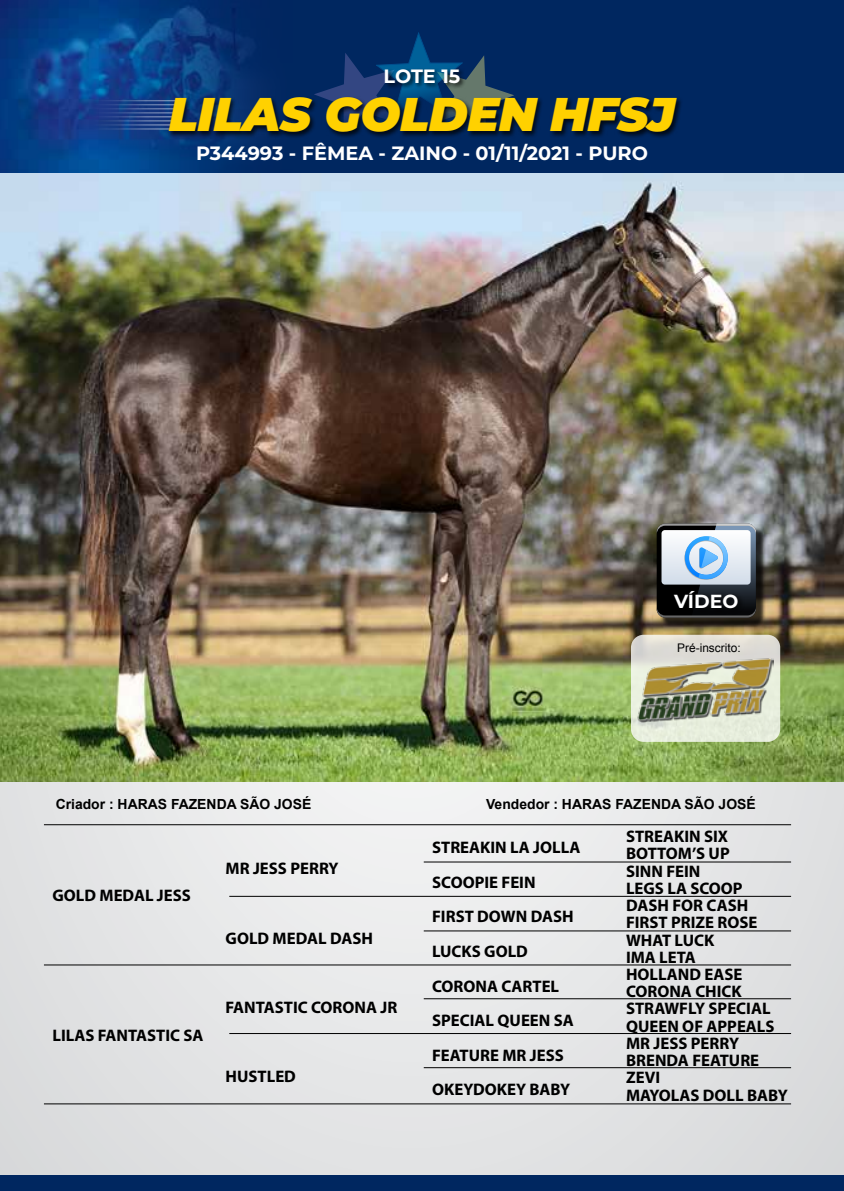
<style>
.page{position:relative;width:844px;height:1191px;background:#fff}
.page>*{position:absolute;margin:0;border:0;box-sizing:border-box;transform-origin:0 0}
.t1{font:italic 900 47.25px "Montserrat";letter-spacing:-.01em;color:#ffd100}
.t2{font:700 19.25px "Montserrat";color:#fff}
.t3{font:700 18.9px "Montserrat";color:#fff}
.t4{font:700 16.8px/17.2px "Myriad Pro";color:#000}
.t5{font:700 14px "Arial";color:#000}
.t6{font:11.9px "Arial";color:#000}
</style>
<div class="page">
<svg style="left:843px;top:0;width:1px;height:1191px"></svg>
<div style="left:0;top:0;width:843px;height:1191px;background:#e4e4e6"></div>
<div style="left:0;top:0;width:843px;height:174px;background:#002760"></div>
<img style="left:0;top:0;width:292px;height:174px">
<div style="left:0;top:1175px;width:843px;height:16px;background:#002760"></div>
<img style="left:0;top:174px;width:843px;height:607px">
<hr style="left:44px;top:824px;width:746px;height:1px;background:#000">
<hr style="left:44px;top:964px;width:746px;height:1px;background:#000">
<hr style="left:229px;top:896px;width:561px;height:1px;background:#000">
<hr style="left:229px;top:1033px;width:561px;height:1px;background:#000">
<hr style="left:423px;top:861px;width:367px;height:1px;background:#000">
<hr style="left:423px;top:930px;width:367px;height:1px;background:#000">
<hr style="left:423px;top:998px;width:367px;height:1px;background:#000">
<hr style="left:423px;top:1067px;width:367px;height:1px;background:#000">
<hr style="left:44px;top:1103px;width:746px;height:1px;background:#000">
<svg style="left:314px;top:33px;width:200px;height:63px"></svg>
<div style="left:384px;top:68px;width:82px;height:21px;background:#000;opacity:.75"></div>
<svg style="left:630px;top:635px;width:150px;height:107px"></svg>
<img style="left:636px;top:656px;width:137px;height:66px">
<svg style="left:89px;top:100px;width:78px;height:1px"></svg>
<hr style="left:89px;top:104px;width:90px;height:1px;background:#fff">
<hr style="left:89px;top:108px;width:90px;height:1px;background:#fff">
<hr style="left:89px;top:112px;width:90px;height:1px;background:#fff">
<svg style="left:84px;top:116px;width:83px;height:1px"></svg>
<hr style="left:84px;top:120px;width:94px;height:1px;background:#fff">
<hr style="left:84px;top:124px;width:94px;height:1px;background:#fff">
<hr style="left:84px;top:128px;width:94px;height:2px;background:#fff">
<div style="left:167px;top:96px;width:516px;height:43px;background:#000;opacity:.75"></div>
<div style="left:659px;top:526px;width:106px;height:101px;background:#000;opacity:.75"></div>
<svg style="left:656px;top:523px;width:99px;height:94px"></svg>
<div style="left:672px;top:589px;width:72px;height:26px;background:#000;opacity:.75"></div>
<p class="t2" style="left:383px;top:62px;width:78px">LOTE 15</p>
<h1 class="t1" style="left:169px;top:79px;width:508px">LILAS GOLDEN HFSJ</h1>
<p class="t2" style="left:196px;top:139px;width:453px">P344993 - FÊMEA - ZAINO - 01/11/2021 - PURO</p>
<p class="t3" style="left:674px;top:587px;width:66px">VÍDEO</p>
<p class="t6" style="left:677px;top:640px;width:65px">Pré-inscrito:</p>
<p class="t5" style="left:56px;top:795px;width:257px">Criador : HARAS FAZENDA SÃO JOSÉ</p>
<p class="t5" style="left:486px;top:795px;width:271px">Vendedor : HARAS FAZENDA SÃO JOSÉ</p>
<p class="t4" style="left:626px;top:827px;width:163px">STREAKIN SIX<br>BOTTOM’S UP<br>SINN FEIN<br>LEGS LA SCOOP<br>DASH FOR CASH<br>FIRST PRIZE ROSE<br>WHAT LUCK<br>IMA LETA<br>HOLLAND EASE<br>CORONA CHICK<br>STRAWFLY SPECIAL<br>QUEEN OF APPEALS<br>MR JESS PERRY<br>BRENDA FEATURE<br>ZEVI<br>MAYOLAS DOLL BABY</p>
<p class="t4" style="left:432px;top:829px;width:150px;line-height:34.6px">STREAKIN LA JOLLA<br>SCOOPIE FEIN<br>FIRST DOWN DASH<br>LUCKS GOLD<br>CORONA CARTEL<br>SPECIAL QUEEN SA<br>FEATURE MR JESS<br>OKEYDOKEY BABY</p>
<p class="t4" style="left:225px;top:859px;width:115px">MR JESS PERRY</p>
<p class="t4" style="left:52px;top:886px;width:140px">GOLD MEDAL JESS</p>
<p class="t4" style="left:225px;top:928px;width:149px">GOLD MEDAL DASH</p>
<p class="t4" style="left:225px;top:998px;width:173px">FANTASTIC CORONA JR</p>
<p class="t4" style="left:52px;top:1026px;width:152px">LILAS FANTASTIC SA</p>
<p class="t4" style="left:225px;top:1067px;width:72px">HUSTLED</p>
</div>
